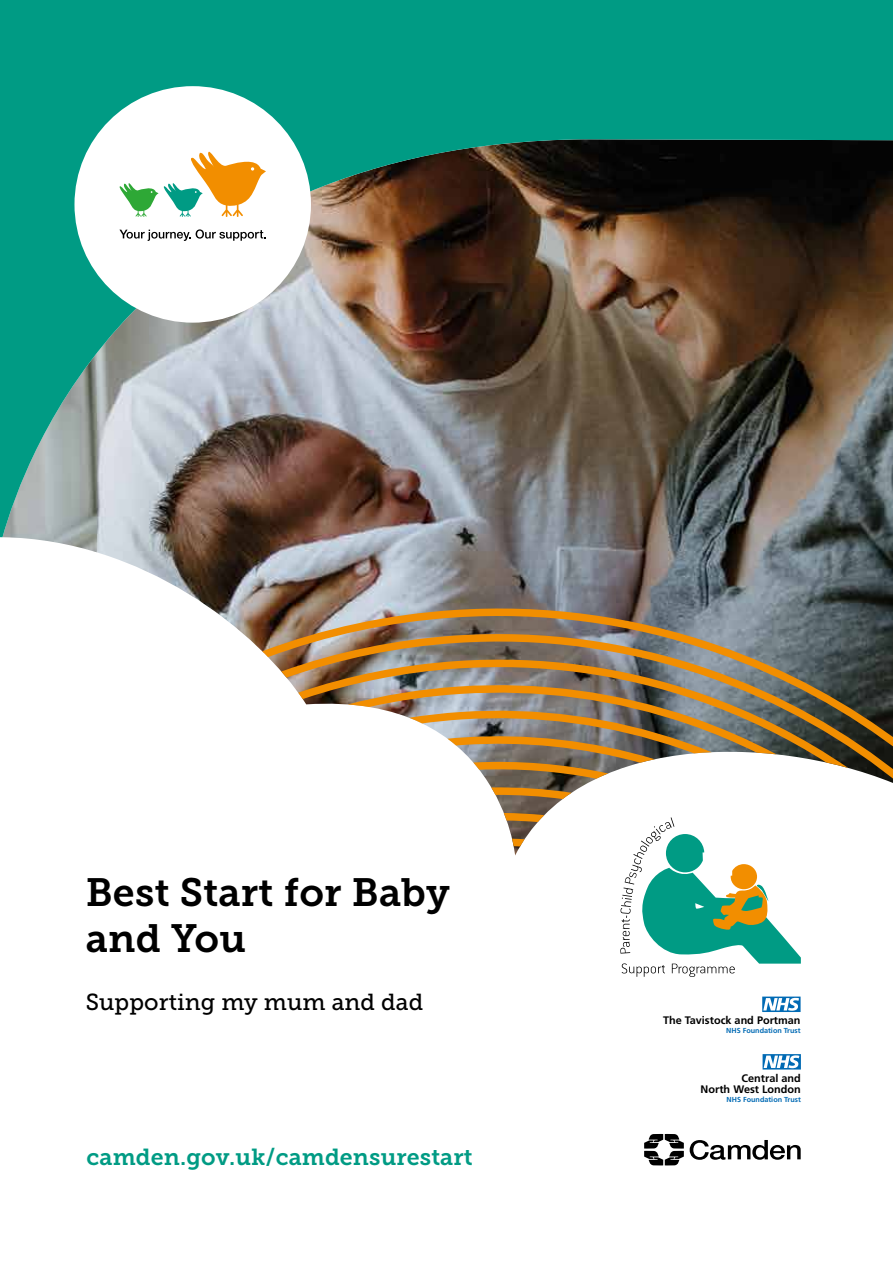
<style>
.page{position:relative;width:893px;height:1263px;background:#fff}
.page>*{position:absolute;margin:0;border:0;box-sizing:border-box;transform-origin:0 0}
.t1{font:39.3px/45px "Museo Slab 700";letter-spacing:.005em;color:#000}
.t2{font:23.1px "Museo Slab 700";letter-spacing:.005em;color:#009b84}
.t3{font:23.1px "Museo Slab 500";letter-spacing:.005em;color:#000}
.t4{font:700 10.95px/11.1px "Frutiger";color:#000;text-align:right}
.t5{font:700 7.2px "Frutiger";color:#006ab4}
</style>
<div class="page">
<img style="left:0;top:0;width:893px;height:855px">
<svg style="left:512px;top:839px;width:13px;height:7px"></svg>
<svg style="left:504px;top:813px;width:40px;height:9px"></svg>
<svg style="left:491px;top:788px;width:81px;height:11px"></svg>
<svg style="left:281px;top:755px;width:612px;height:33px"></svg>
<img style="left:262px;top:604px;width:631px;height:151px">
<div style="left:74px;top:86px;width:237px;height:237px;background:#fff;border-radius:50%"></div>
<svg style="left:119px;top:151px;width:147px;height:66px"></svg>
<svg style="left:119px;top:229px;width:147px;height:12px"></svg>
<svg style="left:690px;top:1140px;width:111px;height:20px"></svg>
<svg style="left:644px;top:1134px;width:40px;height:31px"></svg>
<svg style="left:620px;top:817px;width:181px;height:160px"></svg>
<svg style="left:762px;top:996px;width:39px;height:16px"></svg>
<svg style="left:763px;top:1054px;width:38px;height:15px"></svg>
<h1 class="t1" style="left:86px;top:871px;width:366px">Best Start for Baby and You</h1>
<h2 class="t3" style="left:86px;top:989px;width:339px">Supporting my mum and dad</h2>
<h2 class="t2" style="left:87px;top:1144px;width:388px">camden.gov.uk/camdensurestart</h2>
<p class="t4" style="left:663px;top:1015px;width:139px">The Tavistock and Portman</p>
<p class="t5" style="left:726px;top:1026px;width:76px">NHS Foundation Trust</p>
<p class="t4" style="left:701px;top:1072px;width:102px">Central and<br>North West London</p>
<p class="t5" style="left:726px;top:1095px;width:76px">NHS Foundation Trust</p>
</div>
